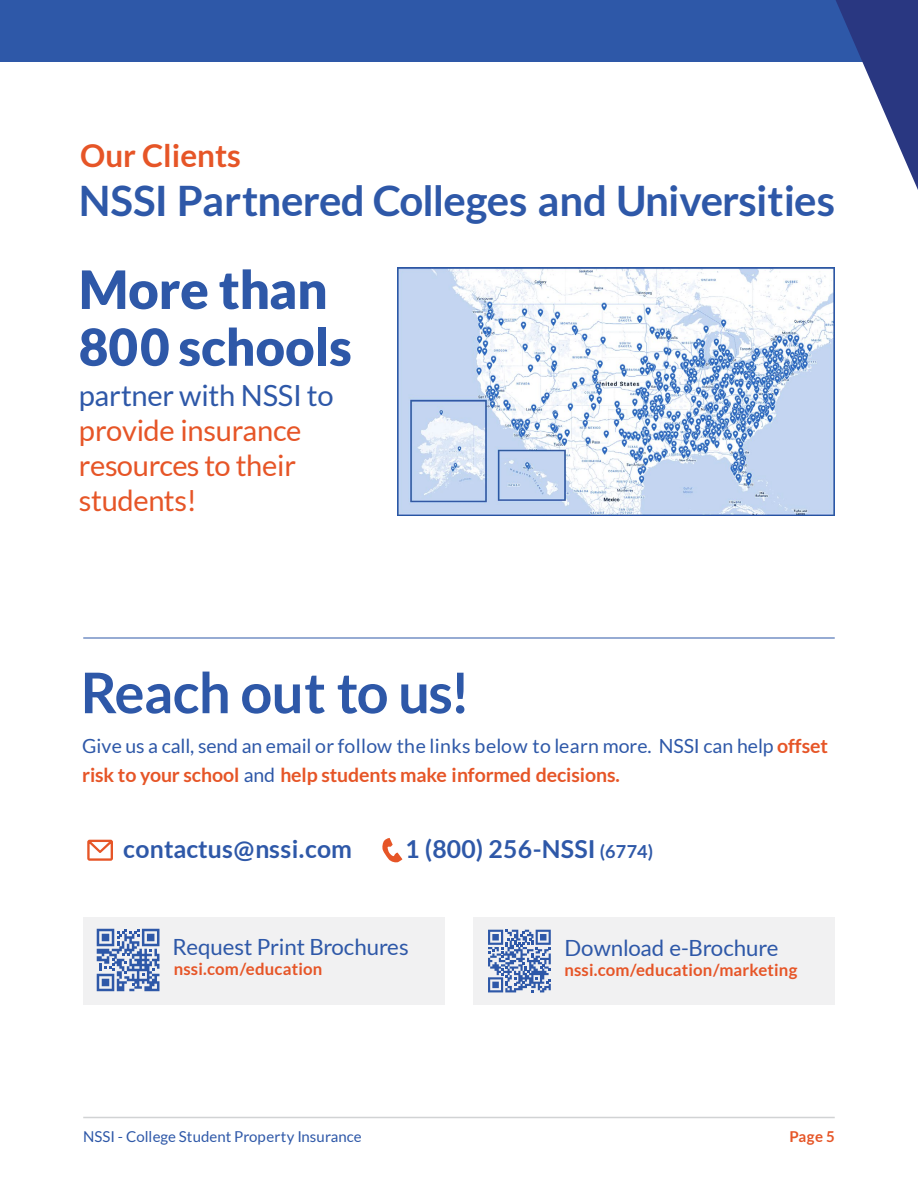
<style>
.page{position:relative;width:918px;height:1188px;background:#fff}
.page>*{position:absolute;margin:0;border:0;box-sizing:border-box;transform-origin:0 0}
.t1{font:700 56.1px "Lato";letter-spacing:-.01em;color:#2e58a8}
.t2{font:900 52.95px "Lato";letter-spacing:-.005em;color:#2e58a8}
.t3{font:900 51.15px "Lato";color:#2e58a8}
.t4{font:700 42px "Lato";letter-spacing:-.02em;color:#2e58a8}
.t5{font:700 31.5px "Lato";color:#e65527}
.t6{font:29.1px/35px "Lato";letter-spacing:-.01em;color:#e65527}
.t7{font:29.1px "Lato";letter-spacing:-.01em;color:#2e58a8}
.t8{font:700 24.75px "Lato";letter-spacing:.01em;color:#2e58a8}
.t9{font:22.35px "Lato";color:#2e58a8}
.t10{font:19.5px/28.5px "Lato";letter-spacing:-.005em;color:#2e58a8}
.t11{font:700 16.8px "Lato";letter-spacing:.01em;color:#e65527}
.t12{font:15px "Lato";color:#2e58a8}
.t13{font:700 15px "Lato";color:#e65527}
.s1{font-weight:700;color:#e65527}
.s2{font-size:18px}
</style>
<div class="page">
<div style="left:0;top:0;width:918px;height:62px;background:#2e58a8"></div>
<svg style="left:836px;top:0;width:82px;height:190px"></svg>
<hr style="left:83px;top:1117px;width:752px;height:1px;background:#d1d3d4">
<img style="left:397px;top:268px;width:438px;height:247px">
<hr style="left:83px;top:638px;width:752px;height:1px;background:#2e58a8">
<svg style="left:382px;top:838px;width:20px;height:25px"></svg>
<svg style="left:87px;top:840px;width:26px;height:21px"></svg>
<div style="left:83px;top:917px;width:362px;height:88px;background:#f1f1f2"></div>
<svg style="left:97px;top:929px;width:62px;height:62px"></svg>
<div style="left:473px;top:917px;width:362px;height:88px;background:#f1f1f2"></div>
<svg style="left:488px;top:930px;width:63px;height:62px"></svg>
<h3 class="t5" style="left:80px;top:137px;width:162px">Our Clients</h3>
<h3 class="t4" style="left:79px;top:176px;width:758px">NSSI Partnered Colleges and Universities</h3>
<h2 class="t2" style="left:79px;top:259px;width:251px">More than</h2>
<h3 class="t3" style="left:79px;top:317px;width:275px">800 schools</h3>
<h3 class="t7" style="left:79px;top:379px;width:257px">partner with NSSI to</h3>
<h3 class="t6" style="left:79px;top:413px;width:224px">provide insurance resources to their students!</h3>
<h1 class="t1" style="left:81px;top:661px;width:391px">Reach out to us!</h1>
<p class="t10" style="left:82px;top:732px;width:747px">Give us a call, send an email or follow the links below to learn more. NSSI can help <span class="s1">offset risk to your school</span> and <span class="s1">help students make informed decisions.</span></p>
<p class="t8" style="left:123px;top:835px;width:230px">contactus@nssi.com</p>
<p class="t8" style="left:405px;top:835px;width:250px">1 (800) 256-NSSI <span class="s2">(6774)</span></p>
<p class="t9" style="left:172px;top:934px;width:238px">Request Print Brochures</p>
<p class="t11" style="left:174px;top:960px;width:150px">nssi.com/education</p>
<p class="t12" style="left:83px;top:1128px;width:280px">NSSI - College Student Property Insurance</p>
<p class="t9" style="left:564px;top:935px;width:215px">Download e-Brochure</p>
<p class="t11" style="left:564px;top:961px;width:235px">nssi.com/education/marketing</p>
<p class="t13" style="left:790px;top:1127px;width:47px">Page 5</p>
</div>
